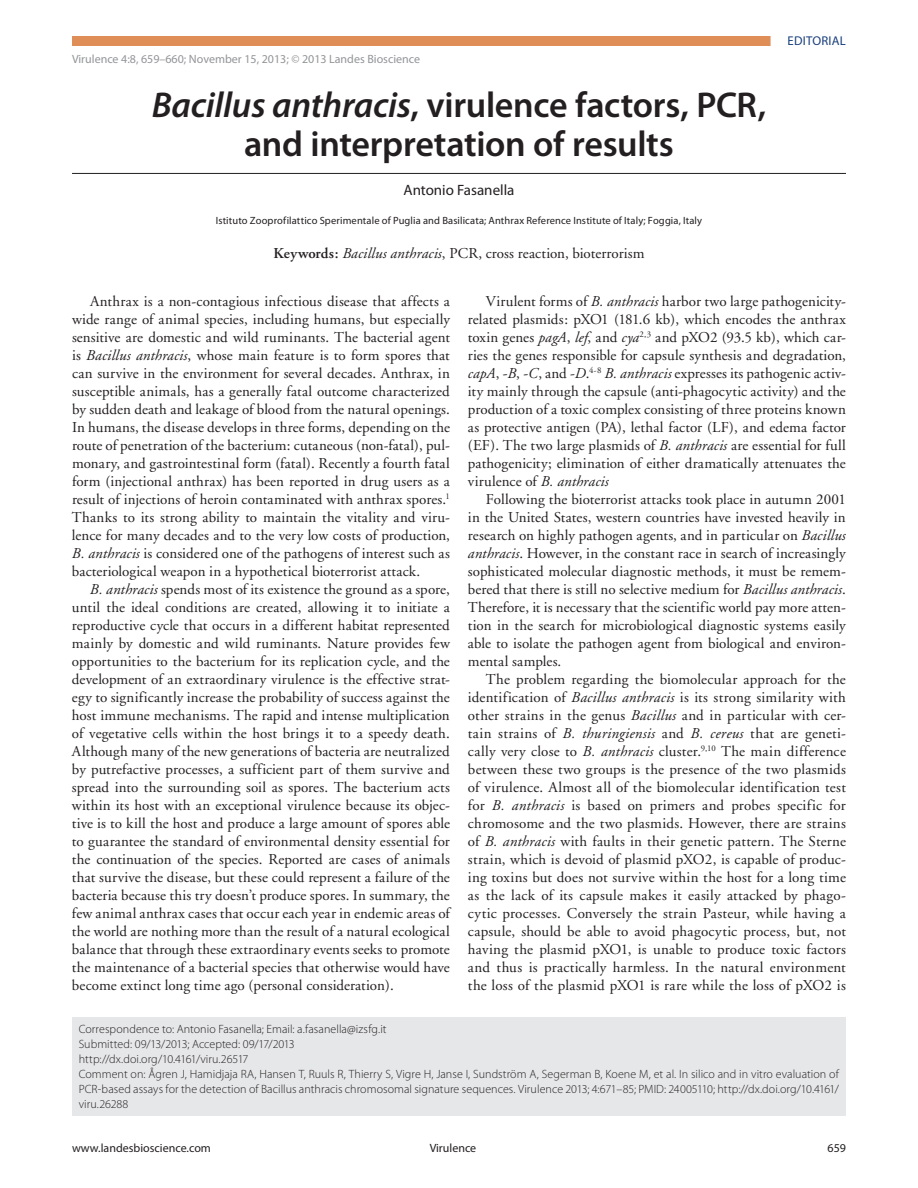
<style>
.page{position:relative;width:918px;height:1188px;background:#fff}
.page>*{position:absolute;margin:0;border:0;box-sizing:border-box;transform-origin:0 0}
.t1{font:600 36px/39px "Myriad Pro";letter-spacing:-.01em;color:#231f20;text-align:center}
.t2{font:15px/18px "Adobe Garamond";letter-spacing:.005em;color:#231f20;text-align:justify}
.t3{font:15px "Myriad Pro";color:#231f20}
.t4{font:12.75px "Myriad Pro";letter-spacing:.02em;color:#193f7c}
.t5{font:300 12px/15px "Myriad Pro";letter-spacing:.005em;color:#231f20}
.t6{font:12px "Myriad Pro";color:#939598}
.t7{font:12px "Myriad Pro";color:#231f20}
.t8{font:10.5px "Myriad Pro";letter-spacing:.01em;color:#231f20}
.s1{font-style:italic}
.s2{font-weight:600}
</style>
<div class="page">
<div style="left:72px;top:36px;width:774px;height:10px;background:#df8e57"></div>
<svg style="left:770px;top:36px;width:76px;height:10px"></svg>
<div style="left:72px;top:1017px;width:774px;height:99px;background:#e6e7e9"></div>
<hr style="left:72px;top:173px;width:774px;height:1px;background:#231f20">
<p class="t6" style="left:72px;top:52px;width:350px">Virulence 4:8, 659–660; November 15, 2013; © 2013 Landes Bioscience</p>
<h1 class="t1" style="left:152px;top:85px;width:616px"><span class="s1">Bacillus anthracis</span>, virulence factors, PCR, and interpretation of results</h1>
<p class="t3" style="left:404px;top:181px;width:112px">Antonio Fasanella</p>
<p class="t8" style="left:216px;top:214px;width:488px">Istituto Zooprofilattico Sperimentale of Puglia and Basilicata; Anthrax Reference Institute of Italy; Foggia, Italy</p>
<p class="t2" style="left:273px;top:244px;width:373px"><span class="s2">Keywords:</span> <span class="s1">Bacillus anthracis</span>, PCR, cross reaction, bioterrorism</p>
<p class="t4" style="left:788px;top:33px;width:60px">Editorial</p>
<p class="t2" style="left:72px;top:293px;width:380px;text-indent:18px">Anthrax is a non-contagious infectious disease that affects a wide range of animal species, including humans, but especially sensitive are domestic and wild ruminants. The bacterial agent is <span class="s1">Bacillus anthracis</span>, whose main feature is to form spores that can survive in the environment for several decades. Anthrax, in susceptible animals, has a generally fatal outcome characterized by sudden death and leakage of blood from the natural openings.<br>In humans, the disease develops in three forms, depending on the route of penetration of the bacterium: cutaneous (non-fatal), pul&shy;monary, and gastrointestinal form (fatal). Recently a fourth fatal form (injectional anthrax) has been reported in drug users as a result of injections of heroin contaminated with anthrax spores.<sup>1<br></sup>Thanks to its strong ability to maintain the vitality and viru&shy;lence for many decades and to the very low costs of production, <span class="s1">B. anthracis</span> is considered one of the pathogens of interest such as bacteriological weapon in a hypothetical bioterrorist attack.</p>
<p class="t2" style="left:72px;top:581px;width:380px;text-indent:18px"><span class="s1">B. anthracis</span> spends most of its existence the ground as a spore, until the ideal conditions are created, allowing it to initiate a reproductive cycle that occurs in a different habitat represented mainly by domestic and wild ruminants. Nature provides few opportunities to the bacterium for its replication cycle, and the development of an extraordinary virulence is the effective strat&shy;egy to significantly increase the probability of success against the host immune mechanisms. The rapid and intense multiplication of vegetative cells within the host brings it to a speedy death.<br>Although many of the new generations of bacteria are neutralized by putrefactive processes, a sufficient part of them survive and spread into the surrounding soil as spores. The bacterium acts within its host with an exceptional virulence because its objec&shy;tive is to kill the host and produce a large amount of spores able to guarantee the standard of environmental density essential for the continuation of the species. Reported are cases of animals that survive the disease, but these could represent a failure of the bacteria because this try doesn’t produce spores. In summary, the few animal anthrax cases that occur each year in endemic areas of the world are nothing more than the result of a natural ecological balance that through these extraordinary events seeks to promote the maintenance of a bacterial species that otherwise would have become extinct long time ago (personal consideration).</p>
<p class="t2" style="left:468px;top:293px;width:380px;text-indent:18px">Virulent forms of <span class="s1">B. anthracis</span> harbor two large pathogenicity&shy;related plasmids: pXO1 (181.6 kb), which encodes the anthrax toxin genes <span class="s1">pagA</span>, <span class="s1">lef</span>, and <span class="s1">cya</span><sup>2,3</sup> and pXO2 (93.5 kb), which car&shy;ries the genes responsible for capsule synthesis and degradation, <span class="s1">capA</span>, <span class="s1">-B</span>, <span class="s1">-C</span>, and <span class="s1">-D</span>.<sup>4-8</sup> <span class="s1">B. anthracis</span> expresses its pathogenic activ&shy;ity mainly through the capsule (anti-phagocytic activity) and the production of a toxic complex consisting of three proteins known as protective antigen (PA), lethal factor (LF), and edema factor (EF). The two large plasmids of <span class="s1">B. anthracis</span> are essential for full pathogenicity; elimination of either dramatically attenuates the virulence of <span class="s1">B. anthracis</span></p>
<p class="t2" style="left:468px;top:491px;width:379px;text-indent:18px">Following the bioterrorist attacks took place in autumn 2001 in the United States, western countries have invested heavily in research on highly pathogen agents, and in particular on <span class="s1">Bacillus anthracis</span>. However, in the constant race in search of increasingly sophisticated molecular diagnostic methods, it must be remem&shy;bered that there is still no selective medium for <span class="s1">Bacillus anthracis</span>.<br>Therefore, it is necessary that the scientific world pay more atten&shy;tion in the search for microbiological diagnostic systems easily able to isolate the pathogen agent from biological and environ&shy;mental samples.</p>
<p class="t2" style="left:468px;top:671px;width:380px;text-indent:18px">The problem regarding the biomolecular approach for the identification of <span class="s1">Bacillus anthracis</span> is its strong similarity with other strains in the genus <span class="s1">Bacillus</span> and in particular with cer&shy;tain strains of <span class="s1">B. thuringiensis</span> and <span class="s1">B. cereus</span> that are geneti&shy;cally very close to <span class="s1">B. anthracis</span> cluster.<sup>9,10</sup> The main difference between these two groups is the presence of the two plasmids of virulence. Almost all of the biomolecular identification test for <span class="s1">B. anthracis</span> is based on primers and probes specific for chromosome and the two plasmids. However, there are strains of <span class="s1">B. anthracis</span> with faults in their genetic pattern. The Sterne strain, which is devoid of plasmid pXO2, is capable of produc&shy;ing toxins but does not survive within the host for a long time as the lack of its capsule makes it easily attacked by phago&shy;cytic processes. Conversely the strain Pasteur, while having a capsule, should be able to avoid phagocytic process, but, not having the plasmid pXO1, is unable to produce toxic factors and thus is practically harmless. In the natural environment the loss of the plasmid pXO1 is rare while the loss of pXO2 is</p>
<p class="t5" style="left:79px;top:1021px;width:762px">Correspondence to: Antonio Fasanella; Email: a.fasanella@izsfg.it<br>Submitted: 09/13/2013; Accepted: 09/17/2013<br>http://dx.doi.org/10.4161/viru.26517<br>Comment on: Ågren J, Hamidjaja RA, Hansen T, Ruuls R, Thierry S, Vigre H, Janse I, Sundström A, Segerman B, Koene M, et al. In silico and in vitro evaluation of PCR-based assays for the detection of Bacillus anthracis chromosomal signature sequences. Virulence 2013; 4:671–85; PMID: 24005110; http://dx.doi.org/10.4161/ viru.26288</p>
<p class="t7" style="left:72px;top:1141px;width:140px">www.landesbioscience.com</p>
<p class="t7" style="left:430px;top:1141px;width:48px">Virulence</p>
<p class="t7" style="left:828px;top:1141px;width:20px">659</p>
</div>
